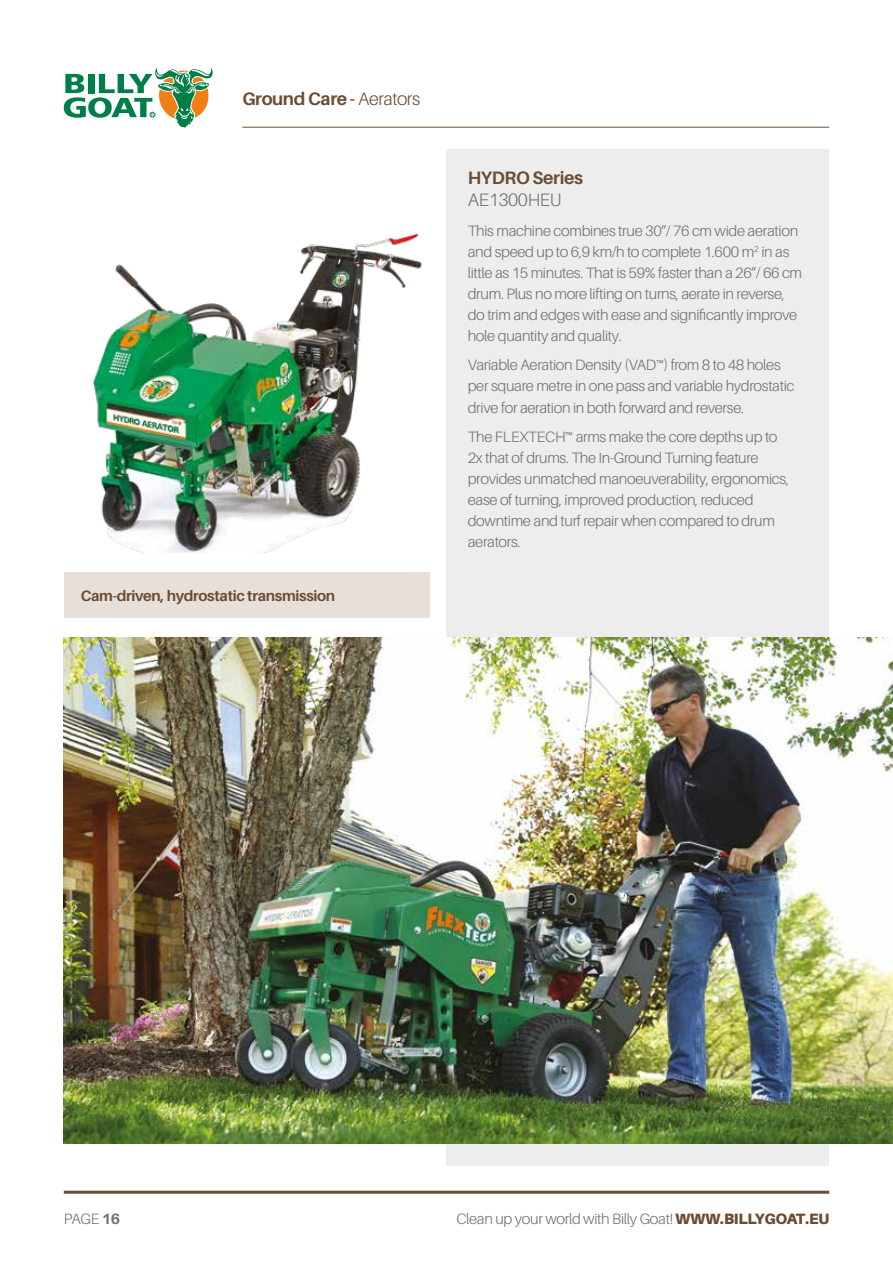
<style>
.page{position:relative;width:893px;height:1263px;background:#fff}
.page>*{position:absolute;margin:0;border:0;box-sizing:border-box;transform-origin:0 0}
.t1{font:700 18px "Aileron";letter-spacing:-.02em;color:#6b4c33}
.t2{font:300 18px "Aileron";letter-spacing:-.02em;color:#706f6f}
.t3{font:300 15px/21px "Aileron";letter-spacing:-.02em;color:#706f6f}
.t4{font:700 15px "Aileron";letter-spacing:-.02em;color:#6b4c33}
.s1{font-weight:300}
.s2{font-weight:700}
.s3{font-weight:900;color:#6b4c33}
</style>
<div class="page">
<svg style="left:64px;top:68px;width:149px;height:60px"></svg>
<div style="left:446px;top:149px;width:383px;height:1016px;background:#eeeded"></div>
<hr style="left:64px;top:1191px;width:765px;height:3px;background:#6b4c33">
<img style="left:93px;top:233px;width:330px;height:320px">
<img style="left:64px;top:637px;width:829px;height:507px">
<div style="left:64px;top:572px;width:365px;height:46px;background:#e7dfd8"></div>
<hr style="left:242px;top:127px;width:587px;height:1px;background:#6b4c33">
<p class="t1" style="left:242px;top:88px;width:179px">Ground Care - <span class="s1">Aerators</span></p>
<p class="t4" style="left:81px;top:587px;width:256px">Cam-driven, hydrostatic transmission</p>
<p class="t1" style="left:468px;top:168px;width:117px">HYDRO Series</p>
<p class="t2" style="left:468px;top:190px;width:95px">AE1300HEU</p>
<p class="t3" style="left:468px;top:220px;width:336px">This machine combines true 30”/ 76 cm wide aeration and speed up to 6,9 km/h to complete 1.600 m<sup>2</sup> in as little as 15 minutes. That is 59% faster than a 26”/ 66 cm drum. Plus no more lifting on turns, aerate in reverse, do trim and edges with ease and significantly improve hole quantity and quality.</p>
<p class="t3" style="left:468px;top:355px;width:328px">Variable Aeration Density (VAD™) from 8 to 48 holes per square metre in one pass and variable hydrostatic drive for aeration in both forward and reverse.</p>
<p class="t3" style="left:468px;top:426px;width:323px">The FLEXTECH™ arms make the core depths up to 2x that of drums. The In-Ground Turning feature provides unmatched manoeuverability, ergonomics, ease of turning, improved production, reduced downtime and turf repair when compared to drum aerators.</p>
<p class="t3" style="left:64px;top:1208px;width:58px">PAGE <span class="s2">16</span></p>
<p class="t3" style="left:456px;top:1208px;width:374px">Clean up your world with Billy Goat! <span class="s3">WWW.BILLYGOAT.EU</span></p>
</div>
